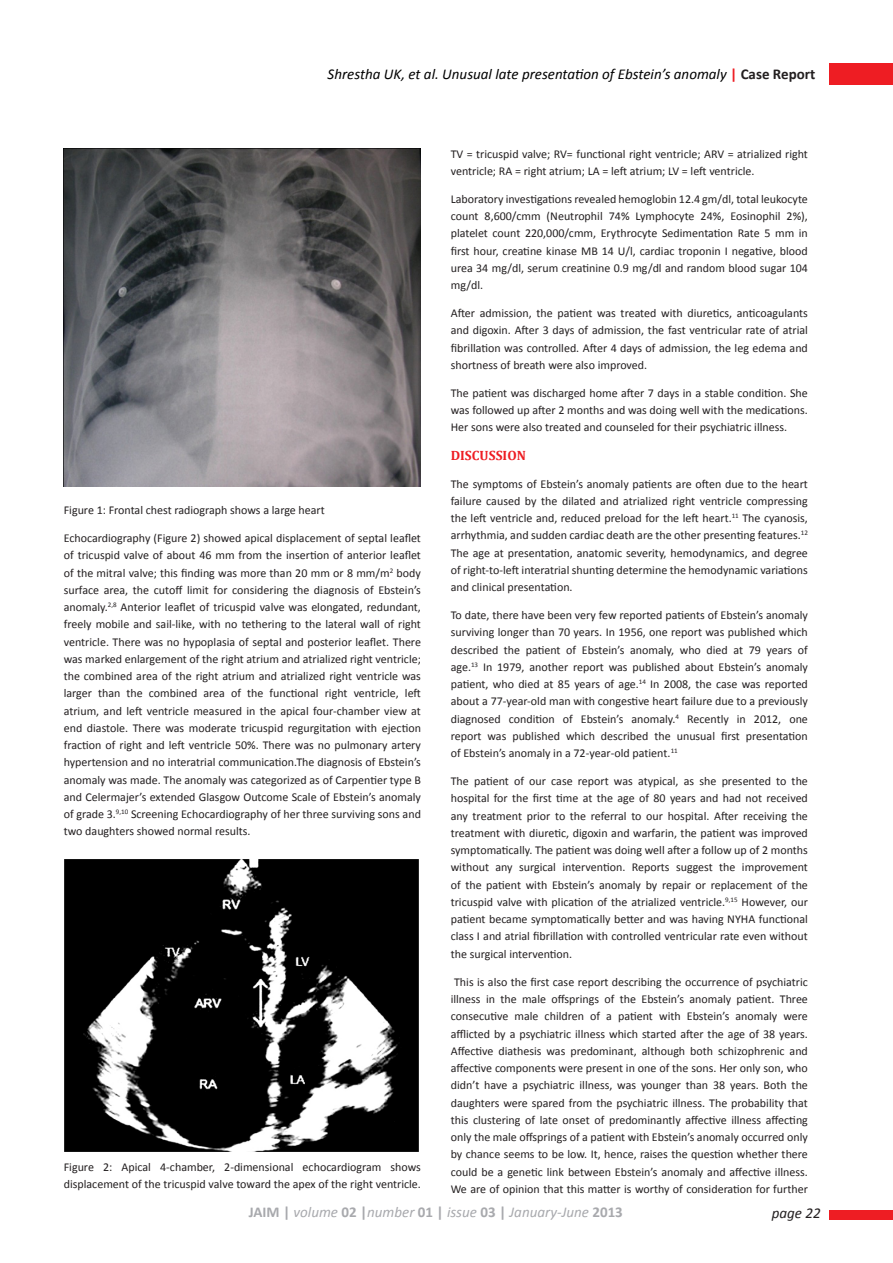
<style>
.page{position:relative;width:893px;height:1263px;background:#fff}
.page>*{position:absolute;margin:0;border:0;box-sizing:border-box;transform-origin:0 0}
.t1{font:italic 15px "Calibri";color:#000}
.t2{font:italic 15px "Calibri";color:#a8a9ad}
.t3{font:italic 15px "Calibri";color:#231f20}
.t4{font:700 13.5px "Cambria";color:#ee1d23}
.t5{font:12px/17.2px "Calibri";color:#231f20;text-align:justify}
.s1{font-weight:700;font-style:normal;color:#ee1d23}
.s2{font-weight:700;font-style:normal;color:#231f20}
.s3{font-weight:700;font-style:normal}
</style>
<div class="page">
<div style="left:829px;top:64px;width:64px;height:21px;background:#ee1d23"></div>
<div style="left:829px;top:1210px;width:64px;height:10px;background:#ee1d23"></div>
<img style="left:64px;top:149px;width:356px;height:337px">
<img style="left:64px;top:859px;width:355px;height:293px">
<p class="t1" style="left:328px;top:64px;width:489px">Shrestha UK, et al. Unusual late presentation of Ebstein’s anomaly <span class="s1">|</span> <span class="s2">Case Report</span></p>
<p class="t5" style="left:64px;top:501px;width:263px">Figure 1: Frontal chest radiograph shows a large heart</p>
<p class="t5" style="left:64px;top:530px;width:359px">Echocardiography (Figure 2) showed apical displacement of septal leaflet of tricuspid valve of about 46 mm from the insertion of anterior leaflet of the mitral valve; this finding was more than 20 mm or 8 mm/m<sup>2</sup> body surface area, the cutoff limit for considering the diagnosis of Ebstein’s anomaly.<sup>2,8</sup> Anterior leaflet of tricuspid valve was elongated, redundant, freely mobile and sail-like, with no tethering to the lateral wall of right ventricle. There was no hypoplasia of septal and posterior leaflet. There was marked enlargement of the right atrium and atrialized right ventricle; the combined area of the right atrium and atrialized right ventricle was larger than the combined area of the functional right ventricle, left atrium, and left ventricle measured in the apical four-chamber view at end diastole. There was moderate tricuspid regurgitation with ejection fraction of right and left ventricle 50%. There was no pulmonary artery hypertension and no interatrial communication.The diagnosis of Ebstein’s anomaly was made. The anomaly was categorized as of Carpentier type B and Celermajer’s extended Glasgow Outcome Scale of Ebstein’s anomaly of grade 3.<sup>9,10</sup> Screening Echocardiography of her three surviving sons and two daughters showed normal results.</p>
<p class="t5" style="left:64px;top:1158px;width:359px">Figure 2: Apical 4-chamber, 2-dimensional echocardiogram shows displacement of the tricuspid valve toward the apex of the right ventricle.</p>
<p class="t5" style="left:451px;top:145px;width:359px">TV = tricuspid valve; RV= functional right ventricle; ARV = atrialized right ventricle; RA = right atrium; LA = left atrium; LV = left ventricle.</p>
<p class="t5" style="left:451px;top:190px;width:359px">Laboratory investigations revealed hemoglobin 12.4 gm/dl, total leukocyte count 8,600/cmm (Neutrophil 74% Lymphocyte 24%, Eosinophil 2%), platelet count 220,000/cmm, Erythrocyte Sedimentation Rate 5 mm in first hour, creatine kinase MB 14 U/l, cardiac troponin I negative, blood urea 34 mg/dl, serum creatinine 0.9 mg/dl and random blood sugar 104 mg/dl.</p>
<p class="t5" style="left:451px;top:305px;width:359px">After admission, the patient was treated with diuretics, anticoagulants and digoxin. After 3 days of admission, the fast ventricular rate of atrial fibrillation was controlled. After 4 days of admission, the leg edema and shortness of breath were also improved.</p>
<p class="t5" style="left:451px;top:384px;width:359px">The patient was discharged home after 7 days in a stable condition. She was followed up after 2 months and was doing well with the medications.<br>Her sons were also treated and counseled for their psychiatric illness.</p>
<p class="t4" style="left:451px;top:445px;width:77px">DISCUSSION</p>
<p class="t5" style="left:451px;top:475px;width:359px">The symptoms of Ebstein’s anomaly patients are often due to the heart failure caused by the dilated and atrialized right ventricle compressing the left ventricle and, reduced preload for the left heart.<sup>11</sup> The cyanosis, arrhythmia, and sudden cardiac death are the other presenting features.<sup>12<br></sup>The age at presentation, anatomic severity, hemodynamics, and degree of right-to-left interatrial shunting determine the hemodynamic variations and clinical presentation.</p>
<p class="t5" style="left:451px;top:606px;width:359px">To date, there have been very few reported patients of Ebstein’s anomaly surviving longer than 70 years. In 1956, one report was published which described the patient of Ebstein’s anomaly, who died at 79 years of age.<sup>13</sup> In 1979, another report was published about Ebstein’s anomaly patient, who died at 85 years of age.<sup>14</sup> In 2008, the case was reported about a 77-year-old man with congestive heart failure due to a previously diagnosed condition of Ebstein’s anomaly.<sup>4</sup> Recently in 2012, one report was published which described the unusual first presentation of Ebstein’s anomaly in a 72-year-old patient.<sup>11</sup></p>
<p class="t5" style="left:451px;top:773px;width:359px">The patient of our case report was atypical, as she presented to the hospital for the first time at the age of 80 years and had not received any treatment prior to the referral to our hospital. After receiving the treatment with diuretic, digoxin and warfarin, the patient was improved symptomatically. The patient was doing well after a follow up of 2 months without any surgical intervention. Reports suggest the improvement of the patient with Ebstein’s anomaly by repair or replacement of the tricuspid valve with plication of the atrialized ventricle.<sup>9,15</sup> However, our patient became symptomatically better and was having NYHA functional class I and atrial fibrillation with controlled ventricular rate even without the surgical intervention.</p>
<p class="t5" style="left:451px;top:973px;width:359px">This is also the first case report describing the occurrence of psychiatric illness in the male offsprings of the Ebstein’s anomaly patient. Three consecutive male children of a patient with Ebstein’s anomaly were afflicted by a psychiatric illness which started after the age of 38 years.<br>Affective diathesis was predominant, although both schizophrenic and affective components were present in one of the sons. Her only son, who didn’t have a psychiatric illness, was younger than 38 years. Both the daughters were spared from the psychiatric illness. The probability that this clustering of late onset of predominantly affective illness affecting only the male offsprings of a patient with Ebstein’s anomaly occurred only by chance seems to be low. It, hence, raises the question whether there could be a genetic link between Ebstein’s anomaly and affective illness.<br>We are of opinion that this matter is worthy of consideration for further</p>
<p class="t2" style="left:249px;top:1201px;width:376px"><span class="s3">JAIM |</span> volume <span class="s3">02 |</span>number <span class="s3">01 |</span> issue <span class="s3">03 |</span> January-June <span class="s3">2013</span></p>
<p class="t3" style="left:772px;top:1203px;width:50px">page 22</p>
</div>
